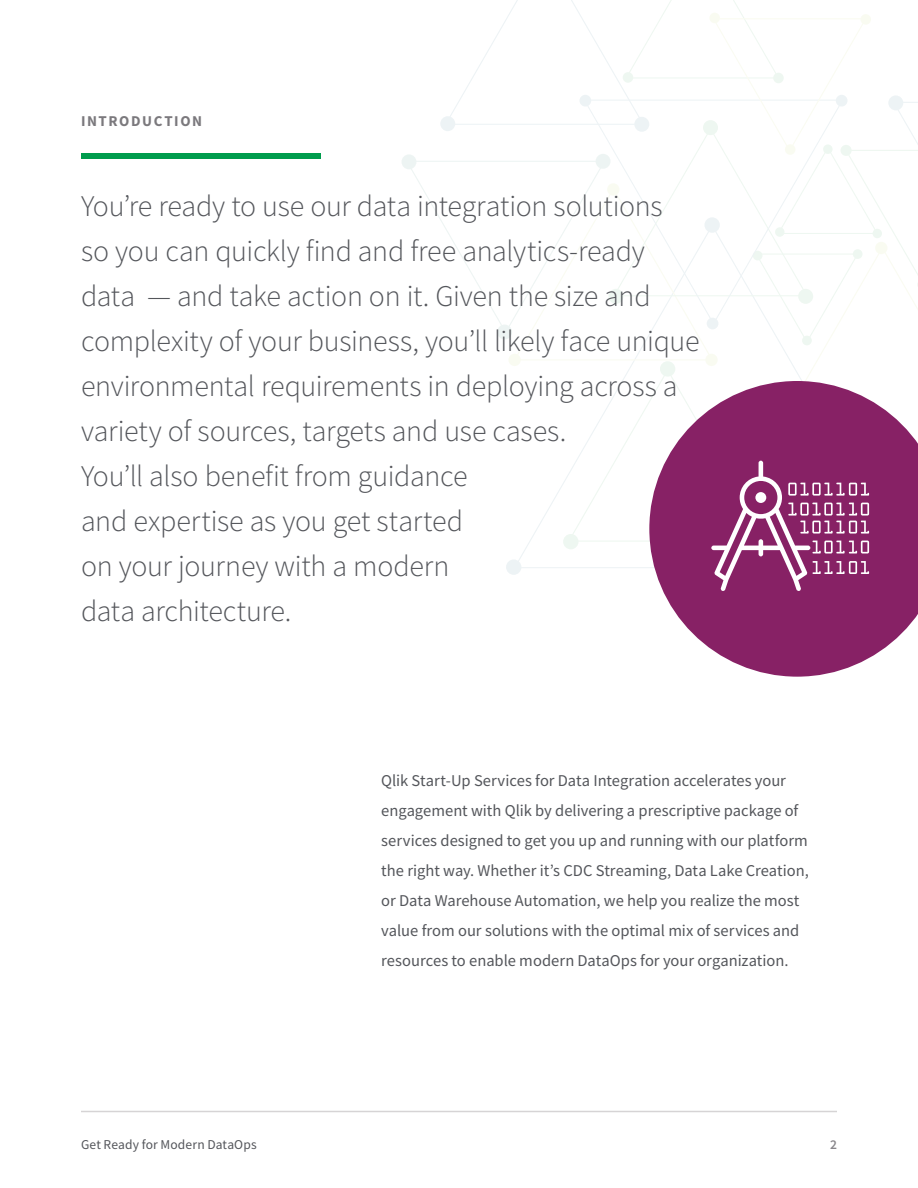
<style>
.page{position:relative;width:918px;height:1188px;background:#fff}
.page>*{position:absolute;margin:0;border:0;box-sizing:border-box;transform-origin:0 0}
.t1{font:300 30px/45px "Source Sans Pro";letter-spacing:-.01em;color:#54565b}
.t2{font:16.5px/30px "Source Sans Pro";color:#54565b}
.t3{font:700 15px "Source Sans Pro";letter-spacing:.105em;color:#7b797d}
.t4{font:13.5px "Source Sans Pro";letter-spacing:.01em;color:#54565b}
.t5{font:600 13.5px "Source Sans Pro";color:#89878b}
</style>
<div class="page">
<hr style="left:81px;top:1111px;width:756px;height:1px;background:#d6d4d5">
<svg style="left:401px;top:154px;width:15px;height:15px"></svg>
<div style="left:81px;top:153px;width:240px;height:6px;background:#009c4d"></div>
<svg style="left:706px;top:645px;width:183px;height:32px;fill:#872165"></svg>
<svg style="left:406px;top:0;width:512px;height:645px"></svg>
<p class="t3" style="left:81px;top:111px;width:123px">INTRODUCTION</p>
<p class="t1" style="left:81px;top:184px;width:620px">You’re ready to use our data integration solutions<br>so you can quickly find and free analytics-ready data — and take action on it. Given the size and complexity of your business, you’ll likely face unique environmental requirements in deploying across a variety of sources, targets and use cases.<br>You’ll also benefit from guidance<br>and expertise as you get started<br>on your journey with a modern<br>data architecture.</p>
<p class="t2" style="left:381px;top:765px;width:429px">Qlik Start-Up Services for Data Integration accelerates your engagement with Qlik by delivering a prescriptive package of services designed to get you up and running with our platform the right way. Whether it’s CDC Streaming, Data Lake Creation, or Data Warehouse Automation, we help you realize the most value from our solutions with the optimal mix of services and resources to enable modern DataOps for your organization.</p>
<p class="t4" style="left:81px;top:1136px;width:177px">Get Ready for Modern DataOps</p>
<p class="t5" style="left:830px;top:1136px;width:8px">2</p>
</div>
